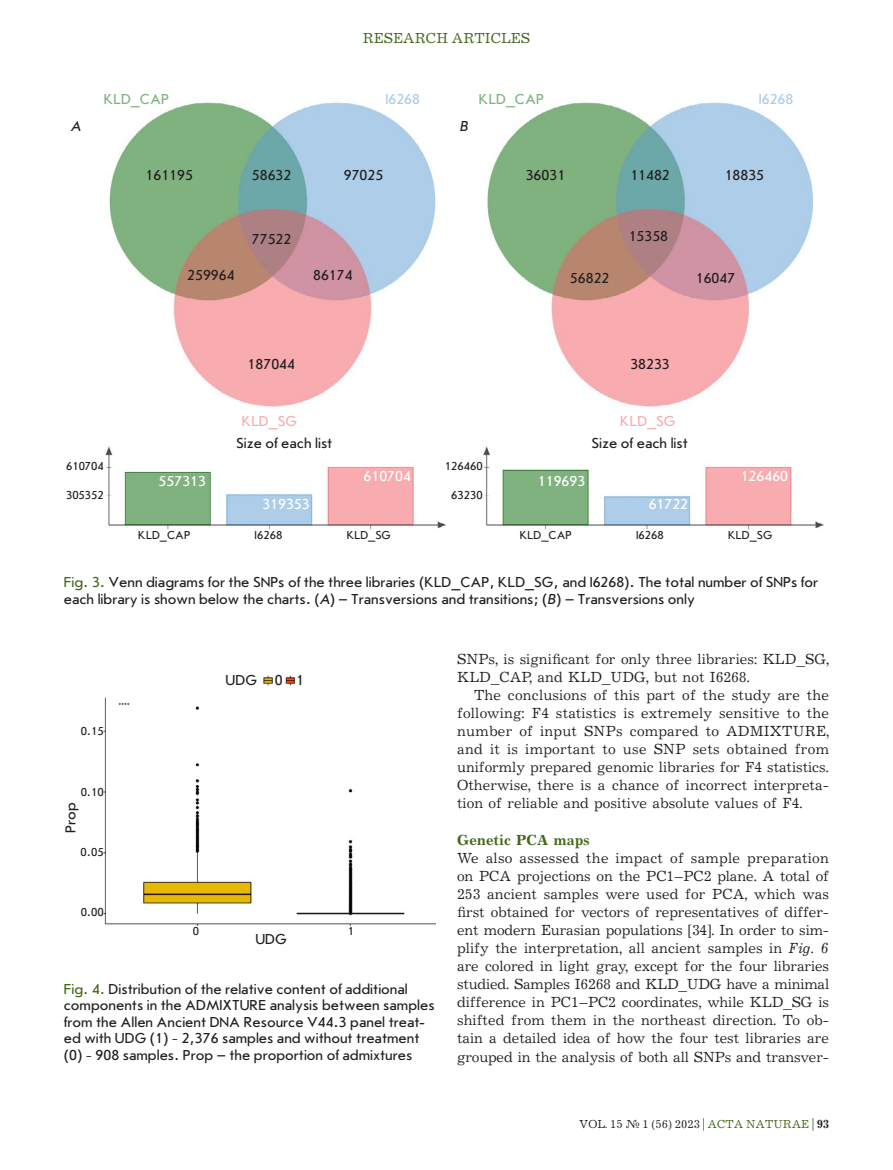
<style>
.page{position:relative;width:893px;height:1170px;background:#fff}
.page>*{position:absolute;margin:0;border:0;box-sizing:border-box;transform-origin:0 0}
.Текст_без_Отступа{font:15px/18px "Journal";letter-spacing:-.01em;color:#231f20;text-align:justify}
.Подпись_Фото{font:15px/16.5px "Journal Sans C";color:#231f20}
.Текст{font:15px/18px "Journal";color:#231f20}
.Подпись_Фото-2{font:15px "Journal Sans C";color:#fff}
.t1{font:15px "Journal C";color:#436718}
.Подпись_Фото-3{font:15px "Journal Sans C";color:#80b27f}
.subhead2{font:700 15px "Journal";color:#436718}
.Подпись_Фото-4{font:15px "Journal Sans C";color:#f8acb0}
.Подпись_Фото-5{font:15px "Journal Sans C";color:#accde9}
.Подпись_Фото-6{font:italic 15px "Journal Sans C";color:#231f20}
.Подпись_Фото-7{font:12px "Journal Sans C";color:#231f20}
.t2{font:12px "Journal C";color:#231f20}
.s1{color:#436718}
.s2{font-style:italic}
.s3{font-family:"Journal"}
.s4{font-family:"Journal";font-weight:700}
</style>
<div class="page">
<img style="left:105px;top:102px;width:719px;height:428px">
<img style="left:103px;top:675px;width:333px;height:251px">
<p class="t1" style="left:363px;top:31px;width:169px">RESEARCH ARTICLES</p>
<p class="Подпись_Фото-3" style="left:104px;top:91px;width:67px">KLD_CAP</p>
<p class="Подпись_Фото-3" style="left:479px;top:91px;width:67px">KLD_CAP</p>
<p class="Подпись_Фото-5" style="left:385px;top:91px;width:36px">I6268</p>
<p class="Подпись_Фото-5" style="left:759px;top:91px;width:36px">I6268</p>
<p class="Подпись_Фото-6" style="left:71px;top:118px;width:11px">А</p>
<p class="Подпись_Фото-6" style="left:460px;top:118px;width:10px">B</p>
<p class="Подпись_Фото" style="left:146px;top:167px;width:49px">161195</p>
<p class="Подпись_Фото" style="left:252px;top:167px;width:41px">58632</p>
<p class="Подпись_Фото" style="left:344px;top:167px;width:41px">97025</p>
<p class="Подпись_Фото" style="left:526px;top:167px;width:41px">36031</p>
<p class="Подпись_Фото" style="left:630px;top:167px;width:41px">11482</p>
<p class="Подпись_Фото" style="left:725px;top:167px;width:41px">18835</p>
<p class="Подпись_Фото" style="left:252px;top:231px;width:41px">77522</p>
<p class="Подпись_Фото" style="left:629px;top:228px;width:41px">15358</p>
<p class="Подпись_Фото" style="left:187px;top:267px;width:49px">259964</p>
<p class="Подпись_Фото" style="left:313px;top:267px;width:41px">86174</p>
<p class="Подпись_Фото" style="left:570px;top:270px;width:41px">56822</p>
<p class="Подпись_Фото" style="left:696px;top:270px;width:41px">16047</p>
<p class="Подпись_Фото" style="left:248px;top:356px;width:49px">187044</p>
<p class="Подпись_Фото" style="left:630px;top:356px;width:41px">38233</p>
<p class="Подпись_Фото-4" style="left:242px;top:413px;width:57px">KLD_SG</p>
<p class="Подпись_Фото-4" style="left:620px;top:413px;width:57px">KLD_SG</p>
<p class="Подпись_Фото-7" style="left:66px;top:459px;width:39px">610704</p>
<p class="Подпись_Фото-7" style="left:66px;top:489px;width:39px">305352</p>
<p class="Подпись_Фото-2" style="left:159px;top:474px;width:49px">557313</p>
<p class="Подпись_Фото-7" style="left:138px;top:529px;width:54px">KLD_CAP</p>
<p class="Подпись_Фото" style="left:236px;top:435px;width:98px">Size of each list</p>
<p class="Подпись_Фото" style="left:591px;top:435px;width:98px">Size of each list</p>
<p class="Подпись_Фото-2" style="left:262px;top:496px;width:49px">319353</p>
<p class="Подпись_Фото-2" style="left:364px;top:468px;width:49px">610704</p>
<p class="Подпись_Фото-7" style="left:445px;top:459px;width:39px">126460</p>
<p class="Подпись_Фото-7" style="left:451px;top:489px;width:33px">63230</p>
<p class="Подпись_Фото-2" style="left:538px;top:474px;width:49px">119693</p>
<p class="Подпись_Фото-2" style="left:649px;top:496px;width:41px">61722</p>
<p class="Подпись_Фото-2" style="left:741px;top:468px;width:49px">126460</p>
<p class="Подпись_Фото-7" style="left:255px;top:529px;width:29px">I6268</p>
<p class="Подпись_Фото-7" style="left:636px;top:529px;width:29px">I6268</p>
<p class="Подпись_Фото-7" style="left:347px;top:529px;width:46px">KLD_SG</p>
<p class="Подпись_Фото-7" style="left:728px;top:529px;width:46px">KLD_SG</p>
<p class="Подпись_Фото-7" style="left:520px;top:529px;width:54px">KLD_CAP</p>
<p class="Подпись_Фото" style="left:64px;top:574px;width:756px"><span class="s1">Fig. 3.</span> Venn diagrams for the SNPs of the three libraries (KLD_CAP, KLD_SG, and I6268). The total number of SNPs for each library is shown below the charts. (<span class="s2">A</span>) – Transversions and transitions; (<span class="s2">B</span>) – Transversions only</p>
<p class="Подпись_Фото-7" style="left:81px;top:725px;width:25px">0.15</p>
<p class="Подпись_Фото-7" style="left:81px;top:785px;width:25px">0.10</p>
<p class="Подпись_Фото" style="left:63px;top:832px;width:32px;rotate:-90deg">Prop</p>
<p class="Подпись_Фото-7" style="left:81px;top:845px;width:25px">0.05</p>
<p class="Подпись_Фото-7" style="left:81px;top:905px;width:25px">0.00</p>
<p class="Подпись_Фото" style="left:226px;top:672px;width:33px">UDG</p>
<p class="Подпись_Фото" style="left:275px;top:672px;width:31px">0 1</p>
<p class="Подпись_Фото-7" style="left:193px;top:925px;width:8px">0</p>
<p class="Подпись_Фото-7" style="left:348px;top:925px;width:8px">1</p>
<p class="Подпись_Фото" style="left:255px;top:931px;width:33px">UDG</p>
<p class="Подпись_Фото" style="left:64px;top:980px;width:372px"><span class="s1">Fig. 4.</span> Distribution of the relative content of additional components in the ADMIXTURE analysis between samples from the Allen Ancient DNA Resource V44.3 panel treat&shy;ed with UDG (1) <span class="s3">-</span> 2,376 samples and without treatment (0) <span class="s3">-</span> 908 samples. Prop – the proportion of admixtures</p>
<p class="Текст" style="left:457px;top:650px;width:374px">SNPs, is significant for only three libraries: KLD_SG,<br>KLD_CAP, and KLD_UDG, but not I6268.</p>
<p class="Текст" style="left:457px;top:686px;width:374px;text-align:justify;text-indent:17px">The conclusions of this part of the study are the following: F4 statistics is extremely sensitive to the number of input SNPs compared to ADMIXTURE, and it is important to use SNP sets obtained from uniformly prepared genomic libraries for F4 statistics.<br>Otherwise, there is a chance of incorrect interpreta&shy;tion of reliable and positive absolute values of F4.</p>
<p class="subhead2" style="left:457px;top:830px;width:134px">Genetic PCA maps</p>
<p class="Текст_без_Отступа" style="left:457px;top:849px;width:374px">We also assessed the impact of sample preparation on PCA projections on the PC1–PC2 plane. A total of 253 ancient samples were used for PCA, which was first obtained for vectors of representatives of differ&shy;ent modern Eurasian populations [34]. In order to sim&shy;plify the interpretation, all ancient samples in <span class="s2">Fig. 6 </span>are colored in light gray, except for the four libraries studied. Samples I6268 and KLD_UDG have a minimal difference in PC1–PC2 coordinates, while KLD_SG is shifted from them in the northeast direction. To ob&shy;tain a detailed idea of how the four test libraries are grouped in the analysis of both all SNPs and transver-</p>
<p class="t2" style="left:579px;top:1117px;width:251px">VOL. 15 № 1 (56) 2023 | <span class="s1">ACTA NATURAE</span> | <span class="s4">93</span></p>
</div>
